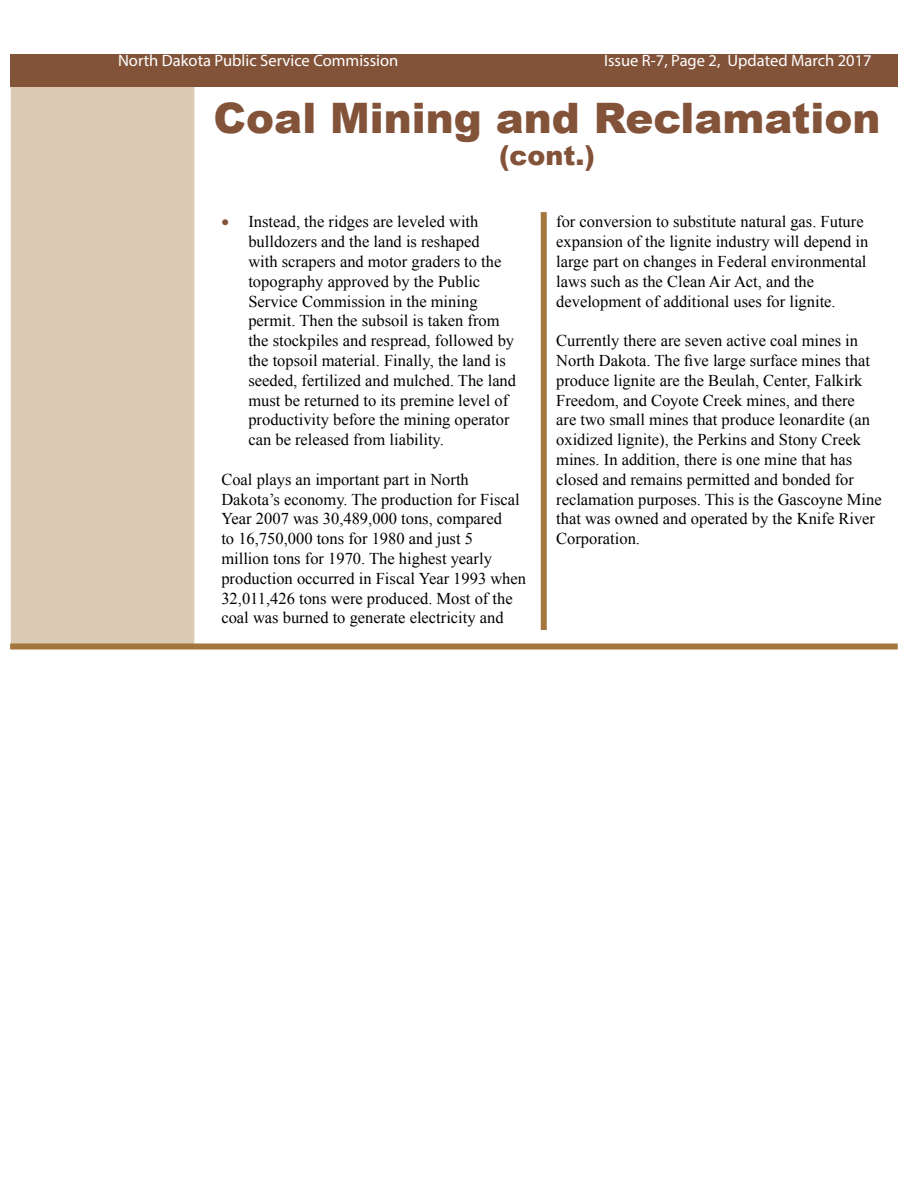
<style>
.page{position:relative;width:918px;height:1188px;background:#fff}
.page>*{position:absolute;margin:0;border:0;box-sizing:border-box;transform-origin:0 0}
.t1{font:900 42px "Arial";color:#835339}
.t2{font:900 27px "Arial";color:#835339}
.t3{font:16.5px/19.8px "Times New Roman";color:#000}
.t4{font:16.5px "Myriad Pro";color:#fff}
.s1{color:#835339}
</style>
<div class="page">
<div style="left:12px;top:86px;width:182px;height:561px;background:#dbcab3"></div>
<div style="left:11px;top:86px;width:183px;height:562px;border:1px solid #dbcab3"></div>
<div style="left:541px;top:212px;width:6px;height:418px;background:#a2763d"></div>
<div style="left:10px;top:644px;width:888px;height:6px;background:#a2763d"></div>
<div style="left:10px;top:54px;width:888px;height:32px;background:#835339"></div>
<p class="t4" style="left:118px;top:55px;width:282px">North Dakota Public Service Commission</p>
<p class="t4" style="left:604px;top:55px;width:269px">Issue R-7, Page 2, Updated March 2017</p>
<h1 class="t1" style="left:214px;top:102px;width:668px">Coal Mining and Reclamation</h1>
<h2 class="t2" style="left:499px;top:146px;width:98px">(cont.)</h2>
<p class="t3" style="left:248px;top:214px;width:269px;text-indent:-27px"><span class="s1">•</span> Instead, the ridges are leveled with bulldozers and the land is reshaped<br>with scrapers and motor graders to the topography approved by the Public Service Commission in the mining permit. Then the subsoil is taken from the stockpiles and respread, followed by the topsoil material. Finally, the land is seeded, fertilized and mulched. The land must be returned to its premine level of productivity before the mining operator can be released from liability.</p>
<p class="t3" style="left:221px;top:471px;width:306px">Coal plays an important part in North Dakota’s economy. The production for Fiscal Year 2007 was 30,489,000 tons, compared<br>to 16,750,000 tons for 1980 and just 5<br>million tons for 1970. The highest yearly production occurred in Fiscal Year 1993 when 32,011,426 tons were produced. Most of the coal was burned to generate electricity and</p>
<p class="t3" style="left:556px;top:214px;width:314px">for conversion to substitute natural gas. Future expansion of the lignite industry will depend in large part on changes in Federal environmental laws such as the Clean Air Act, and the development of additional uses for lignite.</p>
<p class="t3" style="left:556px;top:332px;width:327px">Currently there are seven active coal mines in North Dakota. The five large surface mines that produce lignite are the Beulah, Center, Falkirk Freedom, and Coyote Creek mines, and there<br>are two small mines that produce leonardite (an oxidized lignite), the Perkins and Stony Creek mines. In addition, there is one mine that has closed and remains permitted and bonded for reclamation purposes. This is the Gascoyne Mine that was owned and operated by the Knife River Corporation.</p>
</div>
